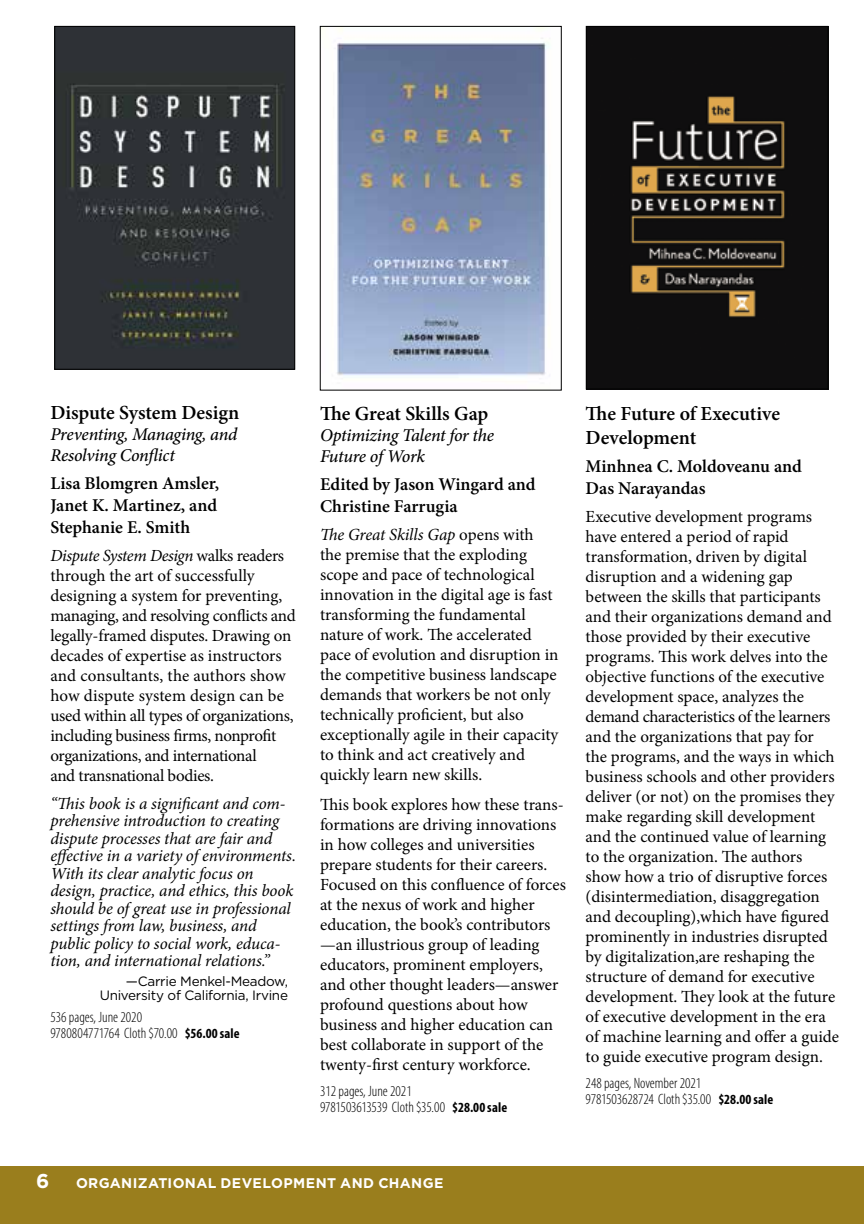
<style>
.page{position:relative;width:864px;height:1224px;background:#fff}
.page>*{position:absolute;margin:0;border:0;box-sizing:border-box;transform-origin:0 0}
.t1{font:600 20px/24px "Minion Pro";letter-spacing:-.005em;color:#000}
.t2{font:700 20px "Gotham";color:#fff}
.t3{font:600 18px/22px "Minion Pro";color:#000}
.t4{font:italic 500 18px/21px "Minion Pro";letter-spacing:-.02em;color:#000}
.t5{font:17px/20px "Minion Pro";letter-spacing:-.005em;color:#000}
.t6{font:italic 17px/17.4px "Minion Pro";letter-spacing:-.01em;color:#000}
.t7{font:300 condensed 15px/16px "Myriad Pro";color:#000}
.t8{font:700 14px "Gotham";letter-spacing:.025em;color:#fff}
.t9{font:13.6px/14px "Gotham";letter-spacing:-.02em;color:#000;text-align:right}
.s1{font-style:italic}
.s2{font-weight:700;font-size:14px}
</style>
<div class="page">
<div style="left:0;top:1166px;width:864px;height:58px;background:#9a7e1d"></div>
<img style="left:57px;top:28px;width:236px;height:340px">
<div style="left:55px;top:26px;width:240px;height:344px;border:1px solid #000"></div>
<img style="left:588px;top:28px;width:238px;height:359px">
<div style="left:586px;top:26px;width:242px;height:363px;border:1px solid #000"></div>
<img style="left:337px;top:28px;width:212px;height:348px">
<div style="left:320px;top:26px;width:242px;height:364px;border:1px solid #000"></div>
<p class="t1" style="left:50px;top:401px;width:191px">Dispute System Design</p>
<p class="t4" style="left:50px;top:424px;width:188px">Preventing, Managing, and<br>Resolving Conflict</p>
<p class="t3" style="left:50px;top:472px;width:170px;text-align:justify">Lisa Blomgren Amsler, Janet K. Martinez, and Stephanie E. Smith</p>
<p class="t5" style="left:50px;top:546px;width:247px"><span class="s1">Dispute System Design</span> walks readers through the art of successfully designing a system for preventing, managing, and resolving conflicts and legally-framed disputes. Drawing on decades of expertise as instructors and consultants, the authors show how dispute system design can be used within all types of organizations, including business firms, nonprofit organizations, and international<br>and transnational bodies.</p>
<p class="t6" style="left:50px;top:795px;width:247px">“This book is a significant and com&shy;prehensive introduction to creating dispute processes that are fair and effective in a variety of environments.<br>With its clear analytic focus on design, practice, and ethics, this book should be of great use in professional settings from law, business, and public policy to social work, educa&shy;tion, and international relations.”</p>
<p class="t9" style="left:100px;top:974px;width:190px">—Carrie Menkel-Meadow,<br>University of California, Irvine</p>
<p class="t7" style="left:50px;top:1009px;width:191px">536 pages, June 2020<br>9780804771764 Cloth $70.00 <span class="s2">$56.00 sale</span></p>
<p class="t1" style="left:320px;top:401px;width:170px">The Great Skills Gap</p>
<p class="t4" style="left:320px;top:425px;width:176px">Optimizing Talent for the<br>Future of Work</p>
<p class="t3" style="left:320px;top:473px;width:217px">Edited by Jason Wingard and<br>Christine Farrugia</p>
<p class="t5" style="left:320px;top:525px;width:240px"><span class="s1">The Great Skills Gap</span> opens with the premise that the exploding scope and pace of technological innovation in the digital age is fast transforming the fundamental nature of work. The accelerated pace of evolution and disruption in the competitive business landscape demands that workers be not only technically proficient, but also exceptionally agile in their capacity to think and act creatively and quickly learn new skills.</p>
<p class="t5" style="left:320px;top:794px;width:247px">This book explores how these trans&shy;formations are driving innovations in how colleges and universities prepare students for their careers.<br>Focused on this confluence of forces at the nexus of work and higher education, the book’s contributors —an illustrious group of leading educators, prominent employers, and other thought leaders—answer profound questions about how business and higher education can best collaborate in support of the twenty-first century workforce.</p>
<p class="t7" style="left:320px;top:1083px;width:189px">312 pages, June 2021<br>9781503613539 Cloth $35.00 <span class="s2">$28.00 sale</span></p>
<p class="t1" style="left:586px;top:401px;width:196px">The Future of Executive<br>Development</p>
<p class="t3" style="left:586px;top:455px;width:218px">Minhnea C. Moldoveanu and<br>Das Narayandas</p>
<p class="t5" style="left:586px;top:507px;width:255px">Executive development programs have entered a period of rapid transformation, driven by digital disruption and a widening gap between the skills that participants and their organizations demand and those provided by their executive programs. This work delves into the objective functions of the executive development space, analyzes the demand characteristics of the learners and the organizations that pay for the programs, and the ways in which business schools and other providers deliver (or not) on the promises they make regarding skill development and the continued value of learning to the organization. The authors show how a trio of disruptive forces (disintermediation, disaggregation and decoupling),which have figured prominently in industries disrupted by digitalization,are reshaping the structure of demand for executive development. They look at the future of executive development in the era of machine learning and offer a guide to guide executive program design.</p>
<p class="t7" style="left:586px;top:1075px;width:189px">248 pages, November 2021<br>9781503628724 Cloth $35.00 <span class="s2">$28.00 sale</span></p>
<p class="t2" style="left:36px;top:1169px;width:15px">6</p>
<p class="t8" style="left:76px;top:1175px;width:369px">ORGANIZATIONAL DEVELOPMENT AND CHANGE</p>
</div>
